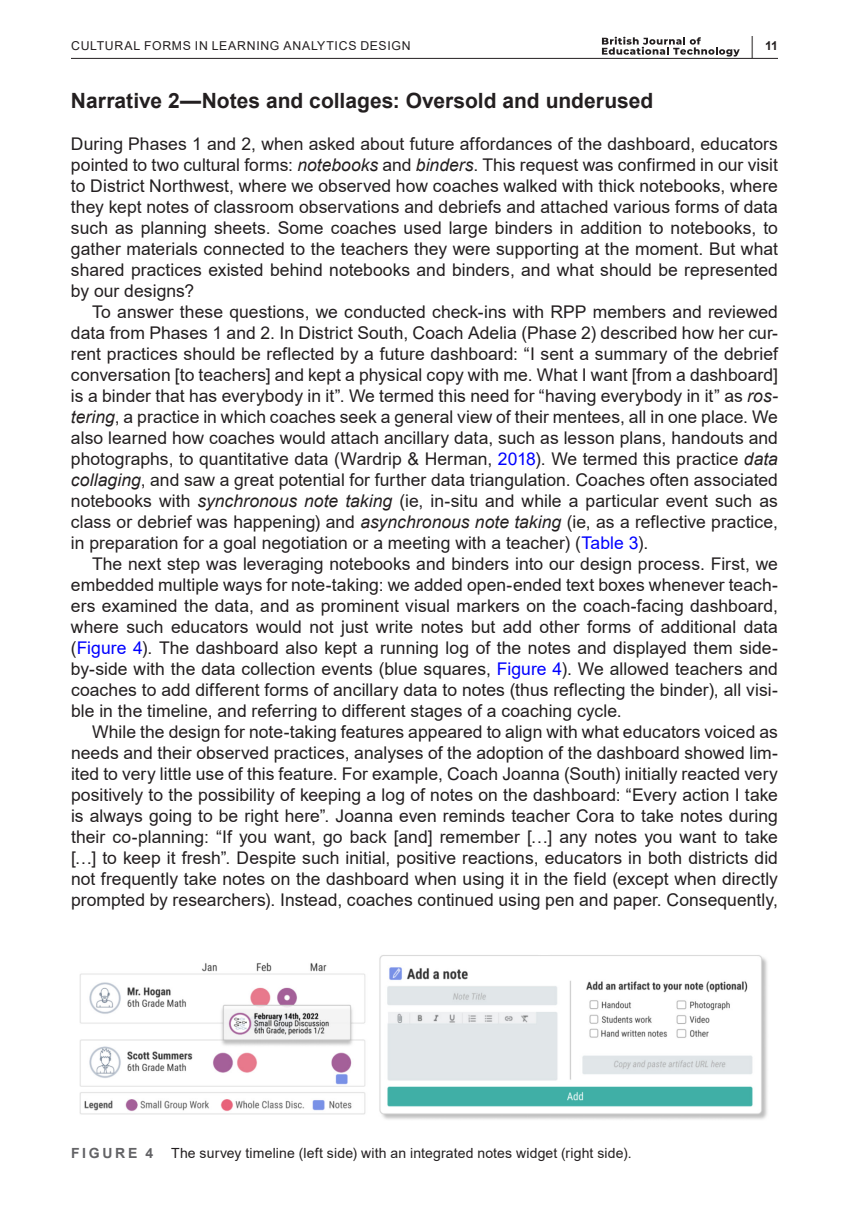
<style>
.page{position:relative;width:849px;height:1221px;background:#fff}
.page>*{position:absolute;margin:0;border:0;box-sizing:border-box;transform-origin:0 0}
.t1{font:700 21px "Arial";color:#231f20}
.t2{font:17.5px/21px "Arial";letter-spacing:.005em;color:#231f20;text-align:justify}
.t3{font:14px "Arial";letter-spacing:.01em;color:#231f20}
.t4{font:700 14px "Arial";letter-spacing:.19em;color:#636366}
.t5{font:12.25px "Arial";letter-spacing:.06em;color:#231f20}
.t6{font:700 12.25px "Arial";color:#231f20}
.s1{font-size:23.62px}
.s2{font-style:italic}
.s3{color:#00f}
</style>
<div class="page">
<hr style="left:71px;top:58px;width:706px;height:1px;background:#231f20">
<svg style="left:601px;top:37px;width:138px;height:20px"></svg>
<img style="left:80px;top:955px;width:687px;height:165px">
<p class="t5" style="left:71px;top:37px;width:341px">CULTURAL FORMS IN LEARNING ANALYTICS DESIGN</p>
<p class="t6" style="left:751px;top:37px;width:28px"><span class="s1">|</span> 11</p>
<p class="t1" style="left:71px;top:86px;width:583px">Narrative 2—Notes and collages: Oversold and underused</p>
<p class="t2" style="left:71px;top:133px;width:708px">During Phases 1 and 2, when asked about future affordances of the dashboard, educators pointed to two cultural forms: <span class="s2">notebooks</span> and <span class="s2">binders</span>. This request was confirmed in our visit to District Northwest, where we observed how coaches walked with thick notebooks, where they kept notes of classroom observations and debriefs and attached various forms of data such as planning sheets. Some coaches used large binders in addition to notebooks, to gather materials connected to the teachers they were supporting at the moment. But what shared practices existed behind notebooks and binders, and what should be represented by our designs?</p>
<p class="t2" style="left:71px;top:301px;width:708px;text-indent:21px">To answer these questions, we conducted check-ins with RPP members and reviewed data from Phases 1 and 2. In District South, Coach Adelia (Phase 2) described how her cur&shy;rent practices should be reflected by a future dashboard: “I sent a summary of the debrief conversation [to teachers] and kept a physical copy with me. What I want [from a dashboard] is a binder that has everybody in it”. We termed this need for “having everybody in it” as <span class="s2">ros&shy;tering</span>, a practice in which coaches seek a general view of their mentees, all in one place. We also learned how coaches would attach ancillary data, such as lesson plans, handouts and photographs, to quantitative data (Wardrip &amp; Herman, <span class="s3">2018</span>). We termed this practice <span class="s2">data collaging</span>, and saw a great potential for further data triangulation. Coaches often associated notebooks with <span class="s2">synchronous note taking</span> (ie, in-situ and while a particular event such as class or debrief was happening) and <span class="s2">asynchronous note taking</span> (ie, as a reflective practice, in preparation for a goal negotiation or a meeting with a teacher) (<span class="s3">Table 3</span>).</p>
<p class="t2" style="left:71px;top:553px;width:708px;text-indent:21px">The next step was leveraging notebooks and binders into our design process. First, we embedded multiple ways for note-taking: we added open-ended text boxes whenever teach&shy;ers examined the data, and as prominent visual markers on the coach-facing dashboard, where such educators would not just write notes but add other forms of additional data (<span class="s3">Figure 4</span>). The dashboard also kept a running log of the notes and displayed them side&shy;by-side with the data collection events (blue squares, <span class="s3">Figure 4</span>). We allowed teachers and coaches to add different forms of ancillary data to notes (thus reflecting the binder), all visi&shy;ble in the timeline, and referring to different stages of a coaching cycle.</p>
<p class="t2" style="left:71px;top:721px;width:708px;text-indent:21px">While the design for note-taking features appeared to align with what educators voiced as needs and their observed practices, analyses of the adoption of the dashboard showed lim&shy;ited to very little use of this feature. For example, Coach Joanna (South) initially reacted very positively to the possibility of keeping a log of notes on the dashboard: “Every action I take is always going to be right here”. Joanna even reminds teacher Cora to take notes during their co-planning: “If you want, go back [and] remember […] any notes you want to take […] to keep it fresh”. Despite such initial, positive reactions, educators in both districts did not frequently take notes on the dashboard when using it in the field (except when directly prompted by researchers). Instead, coaches continued using pen and paper. Consequently,</p>
<p class="t4" style="left:71px;top:1143px;width:83px">FIGURE 4</p>
<p class="t3" style="left:171px;top:1143px;width:461px">The survey timeline (left side) with an integrated notes widget (right side).</p>
</div>
